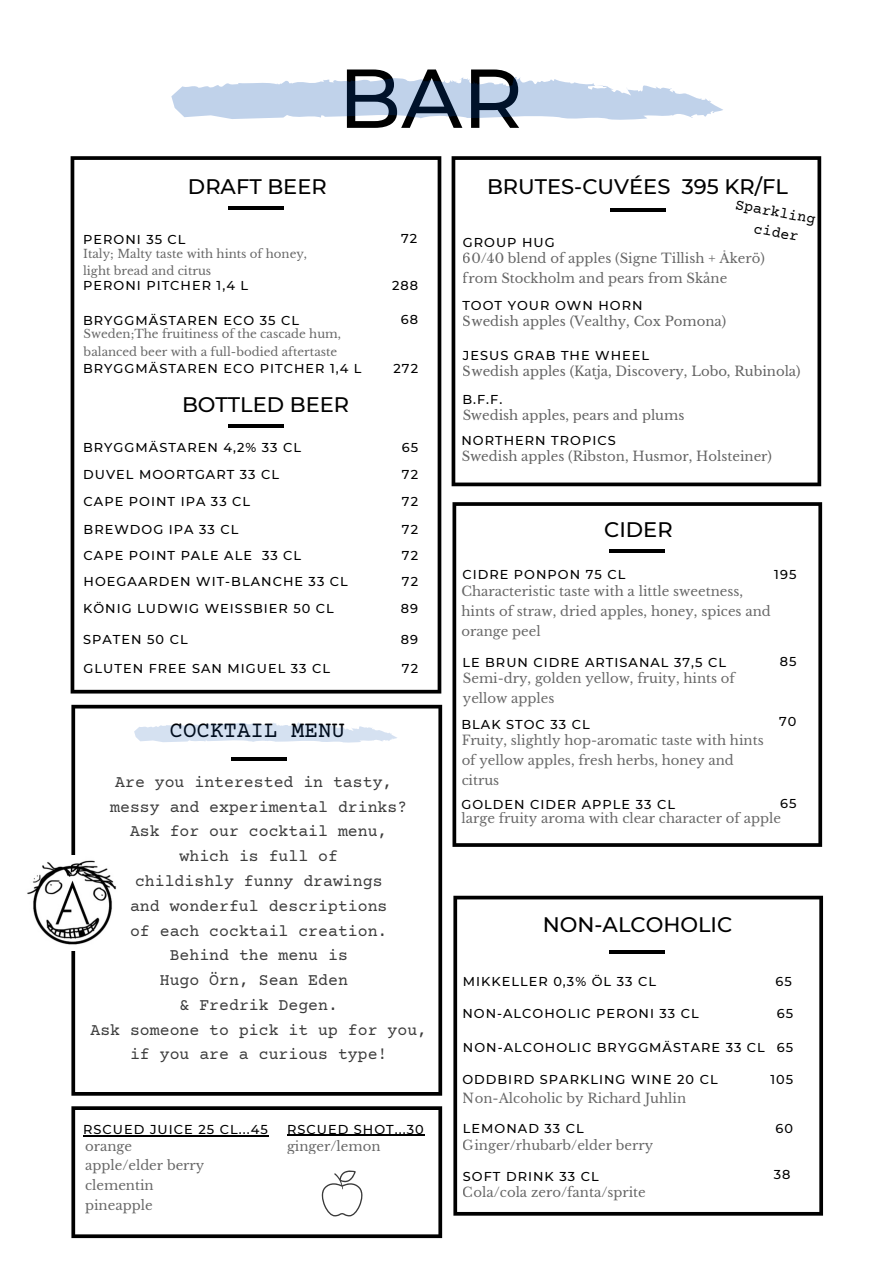
<style>
.page{position:relative;width:894px;height:1264px;background:#fff}
.page>*{position:absolute;margin:0;border:0;box-sizing:border-box;transform-origin:0 0}
.t1{font:500 83.4px "Montserrat";color:#000}
.t2{font:22.5px "Courier Prime";color:#000}
.t3{font:500 21px "Montserrat";color:#000}
.t4{font:16.5px/24.8px "Courier Prime";color:#222;text-align:center}
.t5{font:15px "Courier Prime";color:#000}
.t6{font:13.2px/20.2px "Libre Baskerville";color:#222}
.t7{font:500 12.9px "Montserrat";letter-spacing:.08em;color:#000}
.t8{font:11.7px/17.5px "Libre Baskerville";color:#222}
</style>
<div class="page">
<svg style="left:437px;top:689px;width:4px;height:4px"></svg>
<hr style="left:71px;top:160px;width:3px;height:529px;background:#000">
<svg style="left:71px;top:689px;width:3px;height:4px"></svg>
<svg style="left:437px;top:160px;width:4px;height:529px;background:#282828"></svg>
<svg style="left:74px;top:689px;width:363px;height:4px"></svg>
<svg style="left:437px;top:156px;width:4px;height:4px"></svg>
<svg style="left:71px;top:156px;width:3px;height:4px"></svg>
<svg style="left:74px;top:156px;width:363px;height:4px"></svg>
<svg style="left:817px;top:482px;width:4px;height:4px"></svg>
<svg style="left:451px;top:160px;width:4px;height:322px"></svg>
<svg style="left:451px;top:482px;width:4px;height:4px"></svg>
<svg style="left:817px;top:160px;width:4px;height:322px"></svg>
<svg style="left:455px;top:482px;width:362px;height:4px"></svg>
<svg style="left:817px;top:156px;width:4px;height:4px"></svg>
<svg style="left:451px;top:156px;width:4px;height:4px"></svg>
<svg style="left:455px;top:156px;width:362px;height:4px"></svg>
<hr style="left:228px;top:206px;width:55px;height:3px;background:#000">
<hr style="left:610px;top:208px;width:55px;height:3px;background:#000">
<svg style="left:438px;top:1091px;width:4px;height:4px"></svg>
<svg style="left:71px;top:708px;width:4px;height:383px"></svg>
<svg style="left:71px;top:1091px;width:4px;height:4px"></svg>
<svg style="left:438px;top:708px;width:4px;height:383px;background:#1b1b1b"></svg>
<svg style="left:75px;top:1091px;width:363px;height:4px"></svg>
<svg style="left:438px;top:704px;width:4px;height:4px"></svg>
<svg style="left:71px;top:704px;width:4px;height:4px"></svg>
<svg style="left:75px;top:704px;width:363px;height:4px"></svg>
<svg style="left:452px;top:506px;width:4px;height:337px"></svg>
<svg style="left:452px;top:843px;width:4px;height:3px"></svg>
<hr style="left:818px;top:506px;width:3px;height:337px;background:#000">
<hr style="left:456px;top:843px;width:362px;height:3px;background:#000">
<svg style="left:818px;top:502px;width:3px;height:4px"></svg>
<svg style="left:452px;top:502px;width:4px;height:4px"></svg>
<svg style="left:456px;top:502px;width:362px;height:4px"></svg>
<hr style="left:609px;top:549px;width:55px;height:3px;background:#000">
<hr style="left:228px;top:424px;width:55px;height:3px;background:#000">
<svg style="left:819px;top:1211px;width:3px;height:4px"></svg>
<svg style="left:453px;top:899px;width:4px;height:312px"></svg>
<svg style="left:453px;top:1211px;width:4px;height:4px"></svg>
<hr style="left:819px;top:899px;width:3px;height:312px;background:#000">
<svg style="left:457px;top:1211px;width:362px;height:4px"></svg>
<svg style="left:819px;top:895px;width:3px;height:4px"></svg>
<svg style="left:453px;top:895px;width:4px;height:4px"></svg>
<svg style="left:457px;top:895px;width:362px;height:4px"></svg>
<svg style="left:171px;top:77px;width:552px;height:43px"></svg>
<svg style="left:609px;top:950px;width:55px;height:3px"></svg>
<svg style="left:438px;top:1234px;width:4px;height:3px"></svg>
<svg style="left:71px;top:1109px;width:4px;height:125px"></svg>
<svg style="left:71px;top:1234px;width:4px;height:3px"></svg>
<svg style="left:438px;top:1109px;width:4px;height:125px"></svg>
<hr style="left:75px;top:1234px;width:363px;height:3px;background:#000">
<svg style="left:438px;top:1106px;width:4px;height:3px"></svg>
<svg style="left:71px;top:1106px;width:4px;height:3px"></svg>
<hr style="left:75px;top:1106px;width:363px;height:3px;background:#000">
<svg style="left:231px;top:757px;width:55px;height:3px"></svg>
<svg style="left:134px;top:722px;width:263px;height:21px"></svg>
<img style="left:27px;top:855px;width:89px;height:95px">
<hr style="left:83px;top:1134px;width:186px;height:2px;background:#000">
<hr style="left:287px;top:1134px;width:137px;height:1px;background:#000">
<svg style="left:321px;top:1170px;width:42px;height:46px"></svg>
<p class="t3" style="left:188px;top:173px;width:140px">DRAFT BEER</p>
<p class="t1" style="left:338px;top:47px;width:186px">BAR</p>
<p class="t3" style="left:487px;top:173px;width:302px">BRUTES-CUVÉES 395 KR/FL</p>
<p class="t5" style="left:736px;top:197px;width:82px;rotate:10deg">Sparkling</p>
<p class="t5" style="left:755px;top:221px;width:46px;rotate:10deg">cider</p>
<p class="t7" style="left:401px;top:231px;width:18px">72</p>
<p class="t7" style="left:392px;top:277px;width:28px">288</p>
<p class="t7" style="left:83px;top:231px;width:104px">PERONI 35 CL</p>
<p class="t8" style="left:83px;top:245px;width:225px">Italy; Malty taste with hints of honey, light bread and citrus</p>
<p class="t6" style="left:463px;top:248px;width:303px">60/40 blend of apples (Signe Tillish + ker ) from Stockholm and pears from Sk ne</p>
<p class="t6" style="left:463px;top:311px;width:265px">Swedish apples (Vealthy, Cox Pomona)</p>
<p class="t7" style="left:463px;top:234px;width:93px">GROUP HUG</p>
<p class="t7" style="left:83px;top:277px;width:166px">PERONI PITCHER 1,4 L</p>
<p class="t7" style="left:462px;top:298px;width:182px">TOOT YOUR OWN HORN</p>
<p class="t7" style="left:83px;top:313px;width:217px">BRYGGMÄSTAREN ECO 35 CL</p>
<p class="t7" style="left:83px;top:360px;width:280px">BRYGGMÄSTAREN ECO PITCHER 1,4 L</p>
<p class="t7" style="left:400px;top:312px;width:19px">68</p>
<p class="t7" style="left:393px;top:360px;width:26px">272</p>
<p class="t8" style="left:84px;top:325px;width:259px">Sweden;The fruitiness of the cascade hum, balanced beer with a full-bodied aftertaste</p>
<p class="t7" style="left:463px;top:347px;width:188px">JESUS GRAB THE WHEEL</p>
<p class="t6" style="left:463px;top:361px;width:339px">Swedish apples (Katja, Discovery, Lobo, Rubinola)</p>
<p class="t3" style="left:182px;top:391px;width:169px">BOTTLED BEER</p>
<p class="t7" style="left:83px;top:440px;width:219px">BRYGGMÄSTAREN 4,2% 33 CL</p>
<p class="t7" style="left:83px;top:467px;width:197px">DUVEL MOORTGART 33 CL</p>
<p class="t7" style="left:84px;top:493px;width:168px">CAPE POINT IPA 33 CL</p>
<p class="t7" style="left:84px;top:521px;width:156px">BREWDOG IPA 33 CL</p>
<p class="t7" style="left:84px;top:548px;width:219px">CAPE POINT PALE ALE 33 CL</p>
<p class="t7" style="left:84px;top:574px;width:266px">HOEGAARDEN WIT-BLANCHE 33 CL</p>
<p class="t7" style="left:83px;top:600px;width:252px">KÖNIG LUDWIG WEISSBIER 50 CL</p>
<p class="t7" style="left:83px;top:631px;width:106px">SPATEN 50 CL</p>
<p class="t7" style="left:401px;top:440px;width:18px">65</p>
<p class="t7" style="left:402px;top:467px;width:18px">72</p>
<p class="t7" style="left:402px;top:493px;width:18px">72</p>
<p class="t7" style="left:402px;top:521px;width:18px">72</p>
<p class="t7" style="left:402px;top:548px;width:18px">72</p>
<p class="t7" style="left:402px;top:574px;width:18px">72</p>
<p class="t7" style="left:400px;top:600px;width:19px">89</p>
<p class="t7" style="left:400px;top:631px;width:19px">89</p>
<p class="t7" style="left:84px;top:661px;width:248px">GLUTEN FREE SAN MIGUEL 33 CL</p>
<p class="t7" style="left:402px;top:661px;width:18px">72</p>
<p class="t2" style="left:169px;top:719px;width:177px">COCKTAIL MENU</p>
<p class="t4" style="left:90px;top:770px;width:338px">Are you interested in tasty,<br>messy and experimental drinks?<br>Ask for our cocktail menu,<br>which is full of<br>childishly funny drawings<br>and wonderful descriptions<br>of each cocktail creation.<br>Behind the menu is<br>Hugo Örn, Sean Eden<br>&amp; Fredrik Degen.<br>Ask someone to pick it up for you, if you are a curious type!</p>
<p class="t7" style="left:83px;top:1121px;width:186px">RSCUED JUICE 25 CL...45</p>
<p class="t7" style="left:287px;top:1121px;width:138px">RSCUED SHOT...30</p>
<p class="t6" style="left:85px;top:1135px;width:121px;line-height:19.8px">orange apple/elder berry clementin pineapple</p>
<p class="t6" style="left:287px;top:1135px;width:95px">ginger/lemon</p>
<p class="t7" style="left:462px;top:391px;width:41px">B.F.F.</p>
<p class="t6" style="left:462px;top:405px;width:223px">Swedish apples, pears and plums</p>
<p class="t7" style="left:461px;top:432px;width:156px">NORTHERN TROPICS</p>
<p class="t6" style="left:461px;top:446px;width:312px">Swedish apples (Ribston, Husmor, Holsteiner)</p>
<p class="t3" style="left:604px;top:517px;width:70px">CIDER</p>
<p class="t7" style="left:462px;top:566px;width:164px">CIDRE PONPON 75 CL</p>
<p class="t7" style="left:774px;top:566px;width:24px">195</p>
<p class="t6" style="left:461px;top:581px;width:311px">Characteristic taste with a little sweetness, hints of straw, dried apples, honey, spices and orange peel</p>
<p class="t7" style="left:462px;top:654px;width:265px">LE BRUN CIDRE ARTISANAL 37,5 CL</p>
<p class="t6" style="left:463px;top:668px;width:273px">Semi-dry, golden yellow, fruity, hints of yellow apples</p>
<p class="t7" style="left:461px;top:716px;width:130px">BLAK STOC 33 CL</p>
<p class="t6" style="left:461px;top:730px;width:304px">Fruity, slightly hop-aromatic taste with hints of yellow apples, fresh herbs, honey and citrus</p>
<p class="t7" style="left:779px;top:653px;width:18px">85</p>
<p class="t7" style="left:778px;top:713px;width:19px">70</p>
<p class="t7" style="left:779px;top:795px;width:18px">65</p>
<p class="t7" style="left:461px;top:796px;width:215px">GOLDEN CIDER APPLE 33 CL</p>
<p class="t6" style="left:461px;top:808px;width:321px">large fruity aroma with clear character of apple</p>
<p class="t3" style="left:542px;top:912px;width:191px">NON-ALCOHOLIC</p>
<p class="t7" style="left:463px;top:973px;width:194px">MIKKELLER 0,3% ÖL 33 CL</p>
<p class="t7" style="left:775px;top:973px;width:18px">65</p>
<p class="t7" style="left:462px;top:1005px;width:238px">NON-ALCOHOLIC PERONI 33 CL</p>
<p class="t7" style="left:776px;top:1005px;width:18px">65</p>
<p class="t7" style="left:463px;top:1039px;width:303px">NON-ALCOHOLIC BRYGGMÄSTARE 33 CL</p>
<p class="t7" style="left:776px;top:1039px;width:18px">65</p>
<p class="t7" style="left:462px;top:1071px;width:257px">ODDBIRD SPARKLING WINE 20 CL</p>
<p class="t6" style="left:463px;top:1087px;width:225px">Non-Alcoholic by Richard Juhlin</p>
<p class="t7" style="left:463px;top:1120px;width:122px">LEMONAD 33 CL</p>
<p class="t6" style="left:463px;top:1135px;width:192px">Ginger/rhubarb/elder berry</p>
<p class="t7" style="left:463px;top:1168px;width:137px">SOFT DRINK 33 CL</p>
<p class="t6" style="left:463px;top:1182px;width:184px">Cola/cola zero/fanta/sprite</p>
<p class="t7" style="left:770px;top:1071px;width:24px">105</p>
<p class="t7" style="left:775px;top:1120px;width:19px">60</p>
<p class="t7" style="left:773px;top:1166px;width:18px">38</p>
</div>
